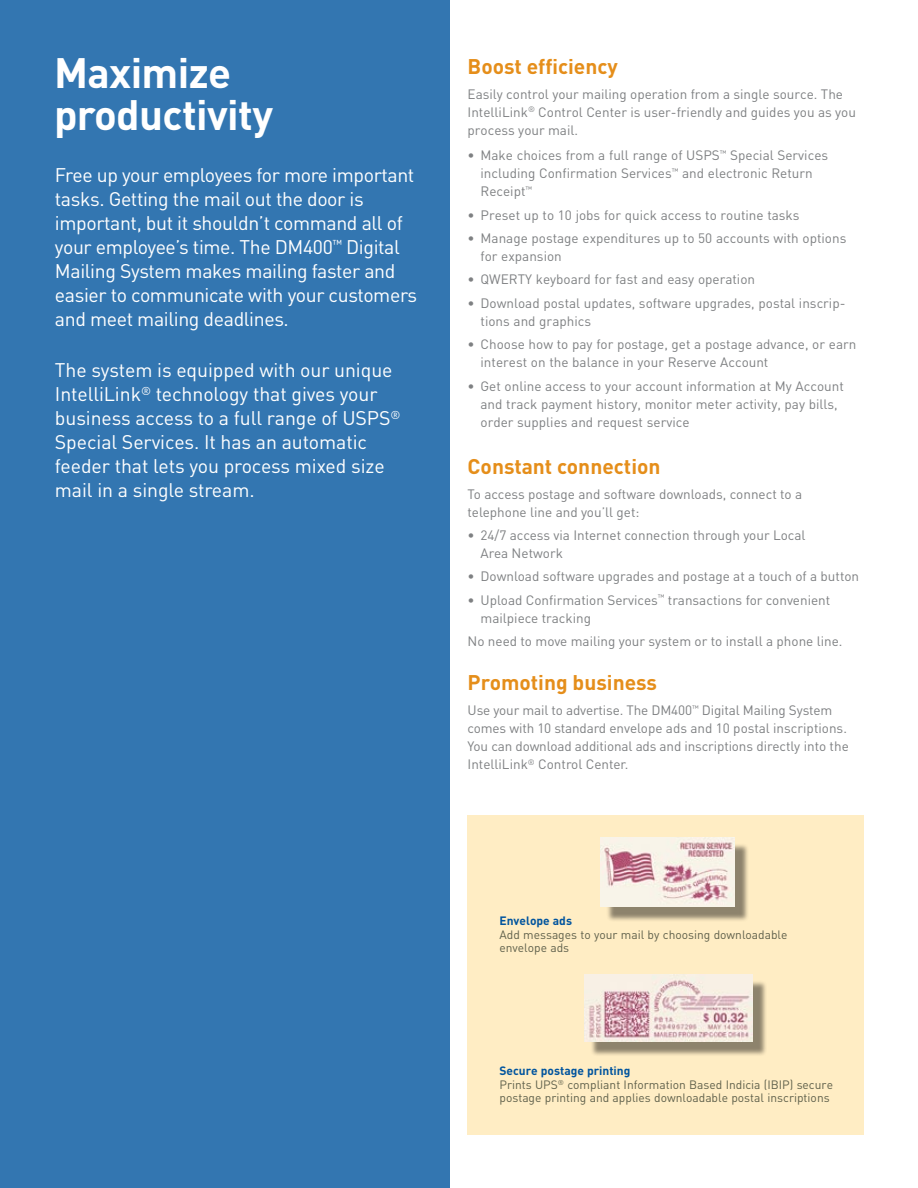
<style>
.page{position:relative;width:918px;height:1188px;background:#fff}
.page>*{position:absolute;margin:0;border:0;box-sizing:border-box;transform-origin:0 0}
.t1{font:700 42px/42px "DIN";letter-spacing:-.015em;color:#fff}
.t2{font:700 21px "DIN";color:#e58e1a}
.t3{font:19.5px/24px "DIN";letter-spacing:-.02em;color:#fff}
.t4{font:13.5px/18px "DIN";color:#7e8082}
.t5{font:12px/13.5px "DIN";color:#5f604b}
.t6{font:700 12px "DIN";color:#00549e}
.s1{font-weight:700;color:#00549e}
</style>
<div class="page">
<div style="left:0;top:0;width:449px;height:1188px;background:#3376b1"></div>
<div style="left:468px;top:815px;width:396px;height:319px;background:#ffedc4"></div>
<div style="left:606px;top:843px;width:143px;height:79px;background:#000;opacity:.45"></div>
<img style="left:600px;top:837px;width:134px;height:70px">
<div style="left:591px;top:981px;width:176px;height:76px;background:#000;opacity:.45"></div>
<img style="left:585px;top:975px;width:167px;height:67px">
<h1 class="t1" style="left:54px;top:50px;width:221px">Maximize productivity</h1>
<p class="t3" style="left:55px;top:163px;width:364px">Free up your employees for more important tasks. Getting the mail out the door is important, but it shouldn’t command all of your employee’s time. The DM400<sup>™</sup> Digital Mailing System makes mailing faster and easier to communicate with your customers and meet mailing deadlines.</p>
<h3 class="t3" style="left:55px;top:358px;width:347px">The system is equipped with our unique IntelliLink<sup>®</sup> technology that gives your business access to a full range of USPS<sup>® </sup>Special Services. It has an automatic feeder that lets you process mixed size mail in a single stream.</h3>
<h2 class="t2" style="left:468px;top:53px;width:152px">Boost efficiency</h2>
<p class="t4" style="left:468px;top:85px;width:390px">Easily control your mailing operation from a single source. The<br>IntelliLink<sup>®</sup> Control Center is user-friendly and guides you as you process your mail.</p>
<p class="t4" style="left:481px;top:146px;width:349px;text-indent:-13px">• Make choices from a full range of USPS<sup>™</sup> Special Services including Confirmation Services<sup>™</sup> and electronic Return<br>Receipt<sup>™</sup></p>
<p class="t4" style="left:468px;top:205px;width:334px">• Preset up to 10 jobs for quick access to routine tasks</p>
<p class="t4" style="left:481px;top:229px;width:367px;text-indent:-13px">• Manage postage expenditures up to 50 accounts with options for expansion</p>
<p class="t4" style="left:468px;top:270px;width:289px">• QWERTY keyboard for fast and easy operation</p>
<p class="t4" style="left:481px;top:294px;width:366px;text-indent:-13px">• Download postal updates, software upgrades, postal inscrip&shy;tions and graphics</p>
<p class="t4" style="left:481px;top:335px;width:377px;text-indent:-13px">• Choose how to pay for postage, get a postage advance, or earn interest on the balance in your Reserve Account</p>
<p class="t4" style="left:481px;top:376px;width:365px;text-indent:-13px">• Get online access to your account information at My Account and track payment history, monitor meter activity, pay bills, order supplies and request service</p>
<h2 class="t2" style="left:468px;top:453px;width:194px">Constant connection</h2>
<p class="t4" style="left:468px;top:484px;width:336px">To access postage and software downloads, connect to a telephone line and you’ll get:</p>
<p class="t4" style="left:481px;top:526px;width:326px;text-indent:-13px">• 24/7 access via Internet connection through your Local<br>Area Network</p>
<p class="t4" style="left:468px;top:567px;width:393px">• Download software upgrades and postage at a touch of a button</p>
<p class="t4" style="left:481px;top:591px;width:351px;text-indent:-13px">• Upload Confirmation Services<sup>™</sup> transactions for convenient mailpiece tracking</p>
<p class="t4" style="left:468px;top:632px;width:377px">No need to move mailing your system or to install a phone line.</p>
<h2 class="t2" style="left:468px;top:669px;width:191px">Promoting business</h2>
<p class="t4" style="left:468px;top:701px;width:383px">Use your mail to advertise. The DM400<sup>™</sup> Digital Mailing System comes with 10 standard envelope ads and 10 postal inscriptions.<br>You can download additional ads and inscriptions directly into the IntelliLink<sup>®</sup> Control Center.</p>
<p class="t6" style="left:500px;top:913px;width:74px">Envelope ads</p>
<p class="t5" style="left:500px;top:928px;width:290px">Add messages to your mail by choosing downloadable envelope ads</p>
<p class="t5" style="left:500px;top:1064px;width:335px"><span class="s1">Secure postage printing<br></span>Prints UPS<sup>®</sup> compliant Information Based Indicia (IBIP) secure postage printing and applies downloadable postal inscriptions</p>
</div>
